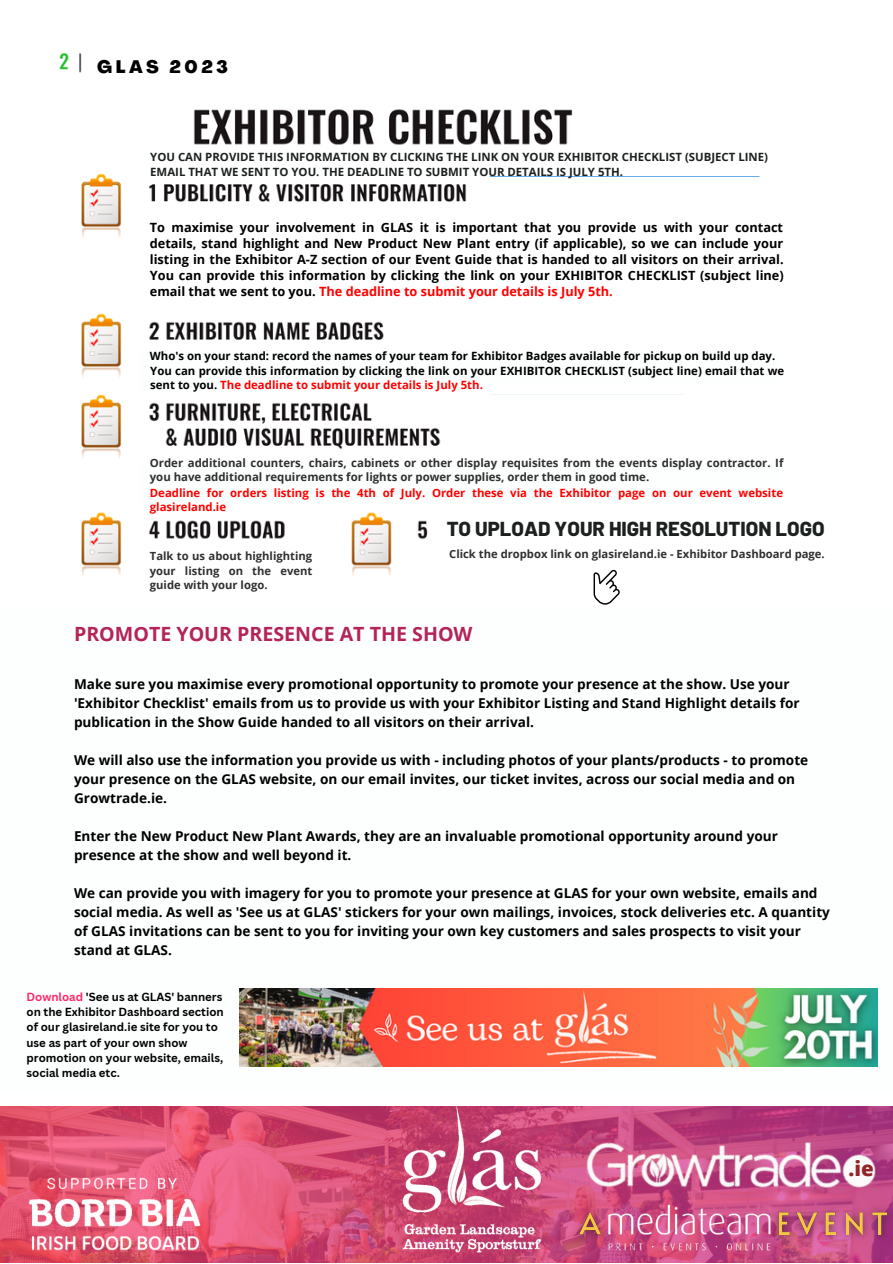
<style>
.page{position:relative;width:893px;height:1264px;background:#fff}
.page>*{position:absolute;margin:0;border:0;box-sizing:border-box;transform-origin:0 0}
.t1{font:800 20.55px "Open Sans";color:#93252a}
.t2{font:800 20.25px "Barlow";color:#1c2120}
.t3{font:700 19.65px "Open Sans";color:#b42459}
.t4{font:800 17.85px "Agrandir";letter-spacing:.2em;color:#000}
.t5{font:700 13.65px/19px "Open Sans";color:#000}
.t6{font:700 12.75px/15.9px "Open Sans";color:#000;text-align:justify}
.t7{font:700 11.4px/14.2px "Open Sans";color:#000}
.t8{font:700 11.4px/14.2px "Open Sans";color:#303030}
.t9{font:700 11.4px/15.3px "Canva Sans";color:#000}
.t10{font:700 11.4px/14.2px "Open Sans";color:#1c2120}
.t11{font:700 11.4px/14.2px "Open Sans";color:#f00}
.t12{font:700 11.25px/14.1px "Open Sans";color:#303030;text-align:justify}
.s1{color:#f00}
.s2{color:#ff2768}
</style>
<div class="page">
<img style="left:59px;top:52px;width:701px;height:553px">
<div style="left:482px;top:177px;width:310px;height:33px;background:#fff"></div>
<div style="left:482px;top:395px;width:280px;height:33px;background:#fff"></div>
<div style="left:88px;top:39px;width:133px;height:54px;background:#fff"></div>
<svg style="left:0;top:1106px;width:346px;height:156px;background:#dd5273"></svg>
<img style="left:595px;top:1106px;width:297px;height:156px">
<img style="left:0;top:1164px;width:266px;height:95px">
<img style="left:599px;top:1147px;width:180px;height:115px">
<div style="left:138px;top:214px;width:644px;height:90px;background:#fff"></div>
<div style="left:138px;top:554px;width:182px;height:46px;background:#fff"></div>
<div style="left:399px;top:557px;width:476px;height:44px;background:#fff"></div>
<div style="left:433px;top:505px;width:459px;height:38px;background:#fff"></div>
<div style="left:171px;top:350px;width:606px;height:33px;background:#fcfffe"></div>
<div style="left:139px;top:465px;width:639px;height:40px;background:#fcfffe"></div>
<svg style="left:593px;top:570px;width:26px;height:34px"></svg>
<img style="left:595px;top:1188px;width:26px;height:71px">
<img style="left:346px;top:1104px;width:249px;height:158px">
<img style="left:239px;top:988px;width:638px;height:78px">
<div style="left:138px;top:352px;width:268px;height:42px;background:#fcfffe"></div>
<img style="left:763px;top:1189px;width:129px;height:68px">
<h3 class="t4" style="left:97px;top:60px;width:132px">GLAS 2023</h3>
<p class="t10" style="left:150px;top:150px;width:619px">YOU CAN PROVIDE THIS INFORMATION BY CLICKING THE LINK ON YOUR EXHIBITOR CHECKLIST (SUBJECT LINE)<br>EMAIL THAT WE SENT TO YOU. THE DEADLINE TO SUBMIT YOUR DETAILS IS JULY 5TH.</p>
<p class="t6" style="left:150px;top:219px;width:635px">To maximise your involvement in GLAS it is important that you provide us with your contact details, stand highlight and New Product New Plant entry (if applicable), so we can include your listing in the Exhibitor A-Z section of our Event Guide that is handed to all visitors on their arrival.<br>You can provide this information by clicking the link on your EXHIBITOR CHECKLIST (subject line) email that we sent to you. <span class="s1">The deadline to submit your details is July 5th.</span></p>
<p class="t7" style="left:150px;top:348px;width:627px">Who's on your stand: record the names of your team for Exhibitor Badges available for pickup on build up day.</p>
<p class="t7" style="left:150px;top:363px;width:635px">You can provide this information by clicking the link on your EXHIBITOR CHECKLIST (subject line) email that we sent to you. <span class="s1">The deadline to submit your details is July 5th.</span></p>
<p class="t8" style="left:150px;top:455px;width:635px">Order additional counters, chairs, cabinets or other display requisites from the events display contractor. If you have additional requirements for lights or power supplies, order them in good time.</p>
<p class="t11" style="left:150px;top:485px;width:634px">Deadline for orders listing is the 4th of July. Order these via the Exhibitor page on our event website glasireland.ie</p>
<p class="t12" style="left:150px;top:549px;width:164px">Talk to us about highlighting your listing on the event guide with your logo.</p>
<p class="t12" style="left:449px;top:547px;width:377px">Click the dropbox link on glasireland.ie - Exhibitor Dashboard page.</p>
<h3 class="t3" style="left:74px;top:619px;width:400px">PROMOTE YOUR PRESENCE AT THE SHOW</h3>
<p class="t5" style="left:74px;top:674px;width:727px">Make sure you maximise every promotional opportunity to promote your presence at the show. Use your 'Exhibitor Checklist' emails from us to provide us with your Exhibitor Listing and Stand Highlight details for publication in the Show Guide handed to all visitors on their arrival.</p>
<p class="t5" style="left:74px;top:750px;width:735px">We will also use the information you provide us with - including photos of your plants/products - to promote your presence on the GLAS website, on our email invites, our ticket invites, across our social media and on<br>Growtrade.ie.</p>
<p class="t5" style="left:74px;top:826px;width:705px">Enter the New Product New Plant Awards, they are an invaluable promotional opportunity around your presence at the show and well beyond it.</p>
<p class="t5" style="left:74px;top:883px;width:757px">We can provide you with imagery for you to promote your presence at GLAS for your own website, emails and social media. As well as 'See us at GLAS' stickers for your own mailings, invoices, stock deliveries etc. A quantity of GLAS invitations can be sent to you for inviting your own key customers and sales prospects to visit your stand at GLAS.</p>
<p class="t9" style="left:27px;top:988px;width:199px"><span class="s2">Download</span> 'See us at GLAS' banners on the Exhibitor Dashboard section of our glasireland.ie site for you to use as part of your own show promotion on your website, emails, social media etc.</p>
<h2 class="t2" style="left:446px;top:515px;width:379px">TO UPLOAD YOUR HIGH RESOLUTION LOGO</h2>
<h1 class="t1" style="left:848px;top:1154px;width:27px">.ie</h1>
</div>
